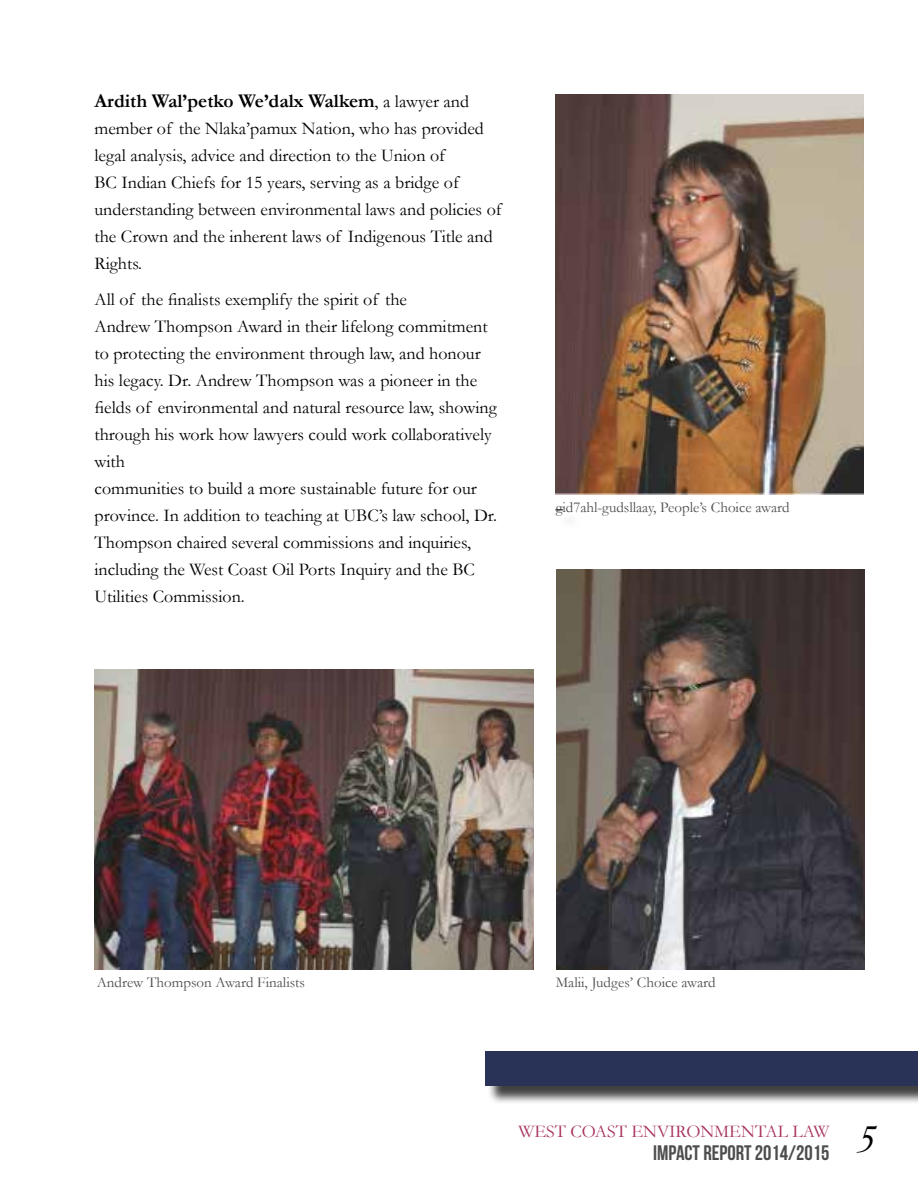
<style>
.page{position:relative;width:918px;height:1188px;background:#fff}
.page>*{position:absolute;margin:0;border:0;box-sizing:border-box;transform-origin:0 0}
.t1{font:italic 42px "Garamond";color:#000}
.t2{font:21px "Bebas Neue";color:#4d4d4f}
.t3{font:700 19.5px "Garamond";color:#000}
.t4{font:18px/27px "Garamond";color:#000}
.t5{font:18px "Garamond";color:#a7315e}
.t6{font:15px "Garamond";color:#4d4d4f}
.s1{font-weight:400;font-size:18px}
</style>
<div class="page">
<div style="left:488px;top:1054px;width:430px;height:50px;background:#000;opacity:.75"></div>
<div style="left:485px;top:1051px;width:433px;height:35px;background:#293257"></div>
<img style="left:556px;top:94px;width:308px;height:401px">
<img style="left:556px;top:569px;width:309px;height:401px">
<img style="left:94px;top:670px;width:440px;height:300px">
<p class="t3" style="left:94px;top:88px;width:376px">Ardith Wal’petko We’dalx Walkem<span class="s1">, a lawyer and</span></p>
<p class="t4" style="left:95px;top:115px;width:409px">member of the Nlaka’pamux Nation, who has provided legal analysis, advice and direction to the Union of<br>BC Indian Chiefs for 15 years, serving as a bridge of understanding between environmental laws and policies of the Crown and the inherent laws of Indigenous Title and Rights.</p>
<p class="t4" style="left:95px;top:286px;width:404px">All of the finalists exemplify the spirit of the<br>Andrew Thompson Award in their lifelong commitment to protecting the environment through law, and honour his legacy. Dr. Andrew Thompson was a pioneer in the fields of environmental and natural resource law, showing through his work how lawyers could work collaboratively with<br>communities to build a more sustainable future for our province. In addition to teaching at UBC’s law school, Dr.<br>Thompson chaired several commissions and inquiries, including the West Coast Oil Ports Inquiry and the BC Utilities Commission.</p>
<p class="t6" style="left:556px;top:498px;width:235px">gid7ahl-gudsllaay, People’s Choice award</p>
<p class="t6" style="left:97px;top:972px;width:210px">Andrew Thompson Award Finalists</p>
<p class="t6" style="left:556px;top:972px;width:161px">Malii, Judges’ Choice award</p>
<p class="t5" style="left:519px;top:1119px;width:312px">WEST COAST ENVIRONMENTAL LAW</p>
<p class="t2" style="left:653px;top:1141px;width:178px">IMPACT REPORT 2014/2015</p>
<h1 class="t1" style="left:856px;top:1111px;width:21px">5</h1>
</div>
